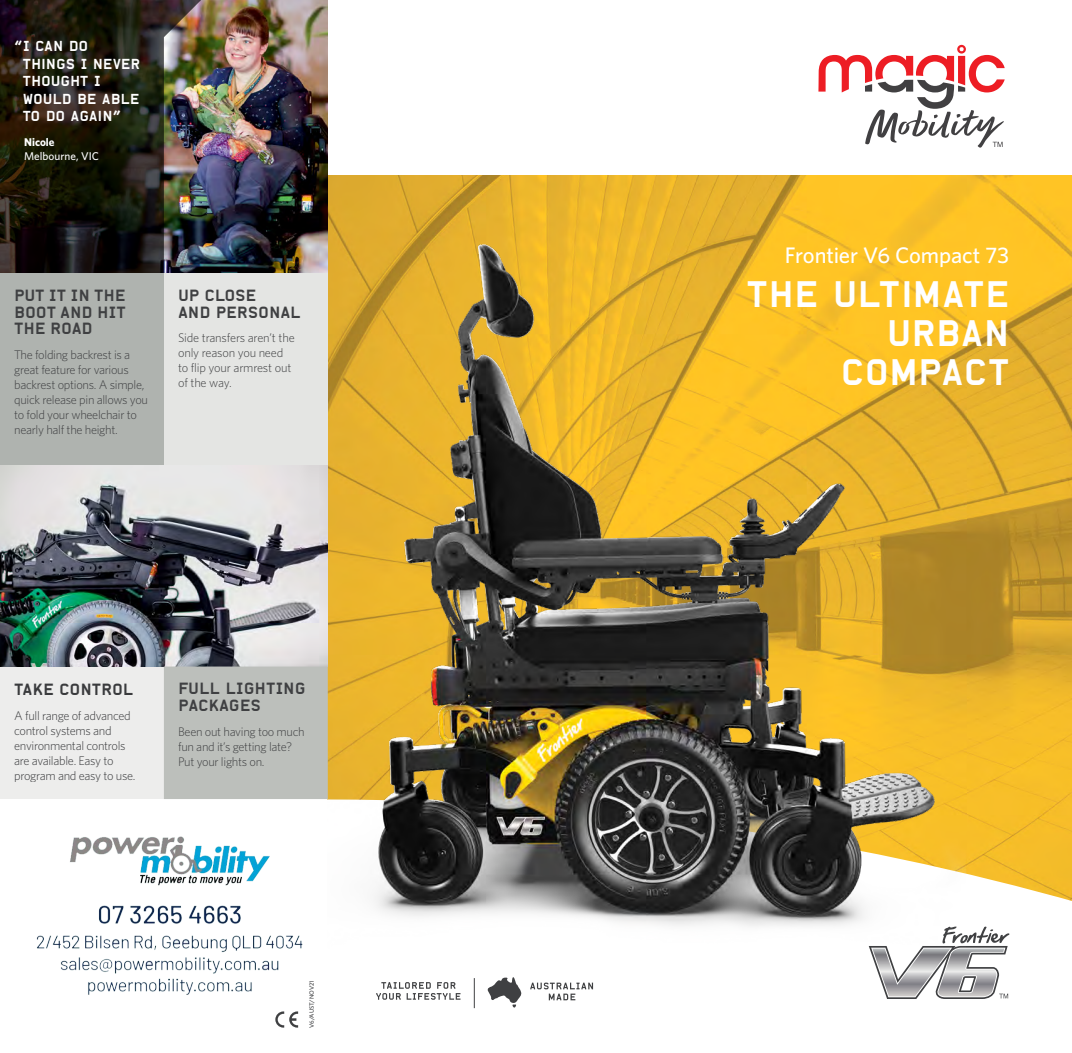
<style>
.page{position:relative;width:1072px;height:1053px;background:#fff}
.page>*{position:absolute;margin:0;border:0;box-sizing:border-box;transform-origin:0 0}
.t1{font:35px/38.8px "Alpha Headline";letter-spacing:-.01em;color:#fff;text-align:right}
.t2{font:500 22.5px "Whitney";letter-spacing:-.005em;color:#fff}
.t3{font:15.38px/16.9px "Alpha Headline";letter-spacing:-.01em;color:#3f4042}
.t4{font:13.75px/17.5px "Alpha Headline";letter-spacing:-.01em;color:#fff}
.t5{font:300 12.5px/15px "Whitney";letter-spacing:-.025em;color:#3f4042}
.t6{font:500 11.25px "Whitney";color:#fff}
.t7{font:700 11.25px "Whitney";color:#fff}
.t8{font:500 6.25px "Whitney";color:#3f4042}
</style>
<div class="page">
<img style="left:328px;top:175px;width:744px;height:624px">
<div style="left:0;top:666px;width:164px;height:132px;background:#ededec"></div>
<img style="left:211px;top:0;width:117px;height:273px">
<img style="left:0;top:0;width:211px;height:273px">
<img style="left:0;top:464px;width:328px;height:202px">
<div style="left:164px;top:666px;width:164px;height:133px;background:#bcbfbb"></div>
<div style="left:164px;top:273px;width:164px;height:191px;background:#e4e5e3"></div>
<div style="left:0;top:273px;width:164px;height:191px;background:#afb3af"></div>
<svg style="left:818px;top:45px;width:187px;height:103px"></svg>
<svg style="left:298px;top:799px;width:774px;height:229px"></svg>
<svg style="left:530px;top:982px;width:63px;height:18px"></svg>
<hr style="left:474px;top:978px;width:1px;height:30px;background:#3f4042">
<svg style="left:486px;top:977px;width:36px;height:30px"></svg>
<svg style="left:376px;top:982px;width:84px;height:17px"></svg>
<div style="left:843px;top:921px;width:215px;height:106px;background:#fff"></div>
<svg style="left:869px;top:926px;width:140px;height:72px"></svg>
<img style="left:328px;top:234px;width:638px;height:714px">
<svg style="left:275px;top:1013px;width:23px;height:14px"></svg>
<img style="left:36px;top:808px;width:288px;height:205px">
<p class="t4" style="left:23px;top:37px;width:119px;text-indent:-9px">“I CAN DO<br>THINGS I NEVER<br>THOUGHT I<br>WOULD BE ABLE<br>TO DO AGAIN”</p>
<p class="t7" style="left:24px;top:134px;width:32px">Nicole</p>
<p class="t6" style="left:24px;top:148px;width:76px">Melbourne, VIC</p>
<p class="t3" style="left:14px;top:286px;width:113px;text-align:justify">PUT IT IN THE BOOT AND HIT THE ROAD</p>
<p class="t5" style="left:14px;top:347px;width:135px">The folding backrest is a great feature for various backrest options. A simple, quick release pin allows you to fold your wheelchair to nearly half the height.</p>
<p class="t3" style="left:178px;top:286px;width:124px">UP CLOSE<br>AND PERSONAL</p>
<p class="t5" style="left:178px;top:330px;width:118px">Side transfers aren’t the only reason you need to flip your armrest out of the way.</p>
<p class="t3" style="left:14px;top:680px;width:121px">TAKE CONTROL</p>
<p class="t5" style="left:14px;top:707px;width:123px">A full range of advanced control systems and environmental controls are available. Easy to program and easy to use.</p>
<p class="t3" style="left:178px;top:680px;width:129px">FULL LIGHTING<br>PACKAGES</p>
<p class="t5" style="left:178px;top:723px;width:128px">Been out having too much fun and it’s getting late?<br>Put your lights on.</p>
<p class="t8" style="left:307px;top:1027px;width:49px;rotate:-90deg">V6/AUST/NOV21</p>
<h2 class="t2" style="left:785px;top:240px;width:226px">Frontier V6 Compact 73</h2>
<h1 class="t1" style="left:746px;top:274px;width:265px">THE ULTIMATE<br>URBAN<br>COMPACT</h1>
</div>
